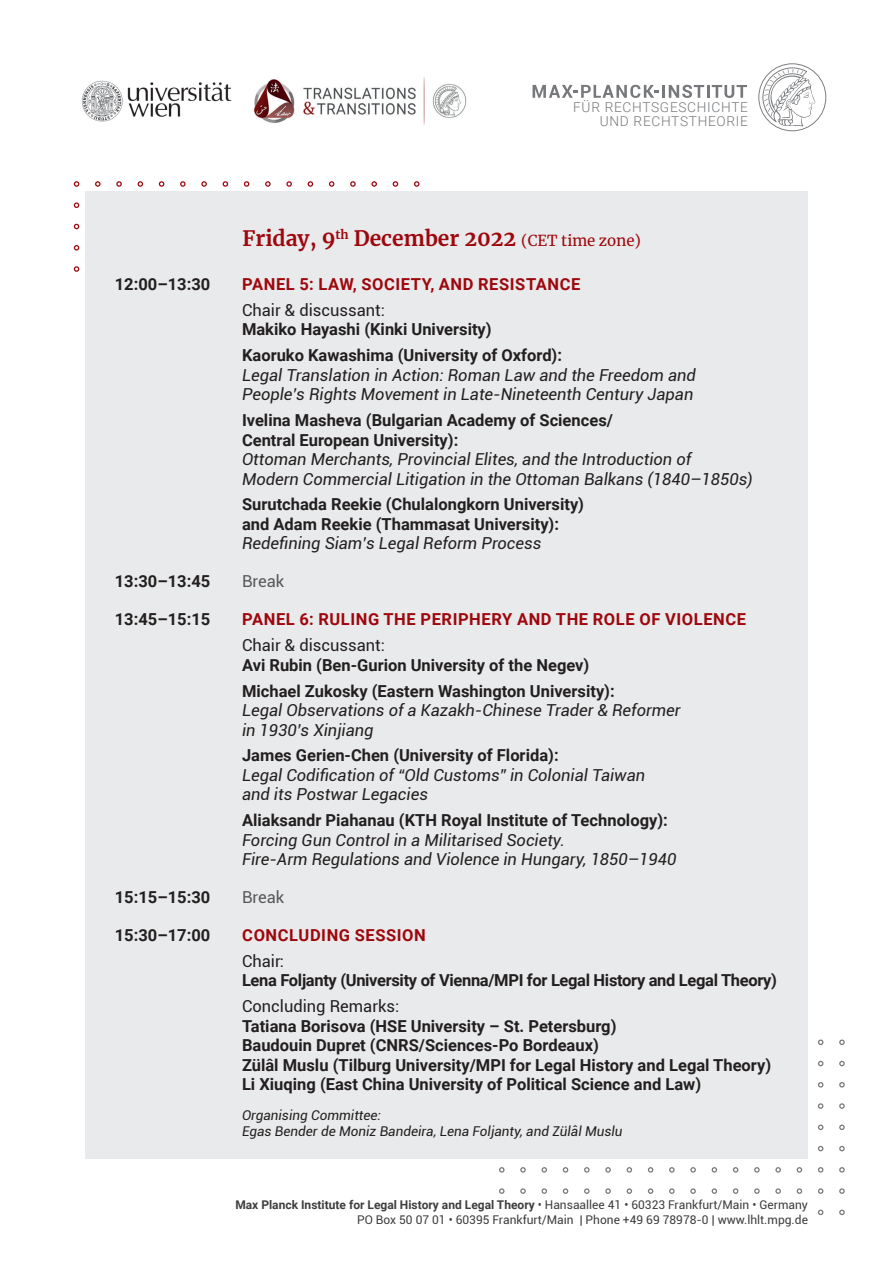
<style>
.page{position:relative;width:893px;height:1263px;background:#fff}
.page>*{position:absolute;margin:0;border:0;box-sizing:border-box;transform-origin:0 0}
.t1{font:700 21px "Merriweather";color:#9d070d}
.t2{font:700 16.5px/19.5px "Roboto";color:#231f20}
.t3{font:italic 16.5px/19.5px "Roboto";color:#231f20}
.t4{font:700 16.5px "Roboto";letter-spacing:.035em;color:#9d070d}
.t5{font:700 16.5px "Roboto";letter-spacing:-.02em;color:#231f20}
.t6{font:16.5px "Roboto";color:#231f20}
.t7{font:16.5px "Roboto";color:#57585a}
.t8{font:300 13.65px/14.1px "Roboto";letter-spacing:.05em;color:#76787b;text-align:right}
.t9{font:italic 13.5px/16.5px "Roboto";color:#231f20}
.t10{font:12px/15px "Roboto";color:#3e3e3f;text-align:right}
.s1{font-weight:400;font-size:15px}
.s2{font-weight:700}
</style>
<div class="page">
<svg style="left:839px;top:1209px;width:6px;height:6px"></svg>
<svg style="left:818px;top:1209px;width:5px;height:6px"></svg>
<svg style="left:839px;top:1188px;width:6px;height:6px"></svg>
<svg style="left:818px;top:1188px;width:5px;height:6px"></svg>
<svg style="left:797px;top:1188px;width:5px;height:6px"></svg>
<svg style="left:775px;top:1188px;width:6px;height:6px"></svg>
<svg style="left:754px;top:1188px;width:6px;height:6px"></svg>
<svg style="left:733px;top:1188px;width:5px;height:6px"></svg>
<svg style="left:712px;top:1188px;width:5px;height:6px"></svg>
<svg style="left:690px;top:1188px;width:6px;height:6px"></svg>
<svg style="left:669px;top:1188px;width:6px;height:6px"></svg>
<svg style="left:648px;top:1188px;width:5px;height:6px"></svg>
<svg style="left:627px;top:1188px;width:5px;height:6px"></svg>
<svg style="left:605px;top:1188px;width:6px;height:6px"></svg>
<svg style="left:584px;top:1188px;width:6px;height:6px"></svg>
<svg style="left:563px;top:1188px;width:5px;height:6px"></svg>
<svg style="left:541px;top:1188px;width:6px;height:6px"></svg>
<svg style="left:520px;top:1188px;width:6px;height:6px"></svg>
<svg style="left:499px;top:1188px;width:5px;height:6px"></svg>
<svg style="left:839px;top:1167px;width:6px;height:5px"></svg>
<svg style="left:818px;top:1167px;width:5px;height:5px"></svg>
<svg style="left:797px;top:1167px;width:5px;height:5px"></svg>
<svg style="left:775px;top:1167px;width:6px;height:5px"></svg>
<svg style="left:754px;top:1167px;width:6px;height:5px"></svg>
<svg style="left:733px;top:1167px;width:5px;height:5px"></svg>
<svg style="left:712px;top:1167px;width:5px;height:5px"></svg>
<svg style="left:690px;top:1167px;width:6px;height:5px"></svg>
<svg style="left:669px;top:1167px;width:6px;height:5px"></svg>
<svg style="left:648px;top:1167px;width:5px;height:5px"></svg>
<svg style="left:627px;top:1167px;width:5px;height:5px"></svg>
<svg style="left:605px;top:1167px;width:6px;height:5px"></svg>
<svg style="left:584px;top:1167px;width:6px;height:5px"></svg>
<svg style="left:563px;top:1167px;width:5px;height:5px"></svg>
<svg style="left:541px;top:1167px;width:6px;height:5px"></svg>
<svg style="left:520px;top:1167px;width:6px;height:5px"></svg>
<svg style="left:499px;top:1167px;width:5px;height:5px"></svg>
<svg style="left:839px;top:1146px;width:6px;height:5px"></svg>
<svg style="left:818px;top:1146px;width:5px;height:5px"></svg>
<svg style="left:839px;top:1124px;width:6px;height:6px"></svg>
<svg style="left:818px;top:1124px;width:5px;height:6px"></svg>
<svg style="left:839px;top:1103px;width:6px;height:6px"></svg>
<svg style="left:818px;top:1103px;width:5px;height:6px"></svg>
<svg style="left:839px;top:1082px;width:6px;height:5px"></svg>
<svg style="left:818px;top:1082px;width:5px;height:5px"></svg>
<svg style="left:839px;top:1061px;width:6px;height:5px"></svg>
<svg style="left:818px;top:1061px;width:5px;height:5px"></svg>
<svg style="left:839px;top:1039px;width:6px;height:6px"></svg>
<svg style="left:818px;top:1039px;width:5px;height:6px"></svg>
<svg style="left:74px;top:266px;width:5px;height:6px"></svg>
<svg style="left:74px;top:245px;width:5px;height:6px"></svg>
<svg style="left:74px;top:224px;width:5px;height:5px"></svg>
<svg style="left:74px;top:202px;width:5px;height:6px"></svg>
<svg style="left:414px;top:181px;width:5px;height:6px"></svg>
<svg style="left:393px;top:181px;width:5px;height:6px"></svg>
<svg style="left:371px;top:181px;width:6px;height:6px"></svg>
<svg style="left:350px;top:181px;width:6px;height:6px"></svg>
<svg style="left:329px;top:181px;width:5px;height:6px"></svg>
<svg style="left:308px;top:181px;width:5px;height:6px"></svg>
<svg style="left:286px;top:181px;width:6px;height:6px"></svg>
<svg style="left:265px;top:181px;width:6px;height:6px"></svg>
<svg style="left:244px;top:181px;width:5px;height:6px"></svg>
<svg style="left:223px;top:181px;width:5px;height:6px"></svg>
<svg style="left:201px;top:181px;width:6px;height:6px"></svg>
<svg style="left:180px;top:181px;width:6px;height:6px"></svg>
<svg style="left:159px;top:181px;width:5px;height:6px"></svg>
<svg style="left:138px;top:181px;width:5px;height:6px"></svg>
<svg style="left:116px;top:181px;width:6px;height:6px"></svg>
<svg style="left:95px;top:181px;width:6px;height:6px"></svg>
<svg style="left:74px;top:181px;width:5px;height:6px"></svg>
<svg style="left:758px;top:63px;width:68px;height:68px"></svg>
<svg style="left:533px;top:85px;width:146px;height:13px"></svg>
<svg style="left:682px;top:85px;width:65px;height:13px"></svg>
<img style="left:254px;top:77px;width:213px;height:48px">
<img style="left:81px;top:80px;width:151px;height:42px">
<div style="left:85px;top:191px;width:723px;height:957px;background:#e9eaeb"></div>
<p class="t8" style="left:573px;top:99px;width:176px">FÜR RECHTSGESCHICHTE<br>UND RECHTSTHEORIE</p>
<p class="t1" style="left:242px;top:224px;width:400px">Friday, 9<sup>th</sup> December 2022 <span class="s1">(CET time zone)</span></p>
<p class="t2" style="left:115px;top:274px;width:97px">12:00–13:30</p>
<p class="t4" style="left:242px;top:272px;width:340px">PANEL 5: LAW, SOCIETY, AND RESISTANCE</p>
<p class="t6" style="left:242px;top:298px;width:144px">Chair &amp; discussant:</p>
<p class="t2" style="left:242px;top:316px;width:322px;line-height:25.8px">Makiko Hayashi (Kinki University)<br>Kaoruko Kawashima (University of Oxford):</p>
<p class="t3" style="left:242px;top:364px;width:455px">Legal Translation in Action: Roman Law and the Freedom and<br>People’s Rights Movement in Late-Nineteenth Century Japan</p>
<p class="t2" style="left:242px;top:410px;width:372px">Ivelina Masheva (Bulgarian Academy of Sciences/<br>Central European University):</p>
<p class="t3" style="left:242px;top:449px;width:512px">Ottoman Merchants, Provincial Elites, and the Introduction of<br>Modern Commercial Litigation in the Ottoman Balkans (1840–1850s)</p>
<p class="t2" style="left:242px;top:494px;width:344px">Surutchada Reekie (Chulalongkorn University) and Adam Reekie (Thammasat University):</p>
<p class="t3" style="left:242px;top:533px;width:301px">Redefining Siam’s Legal Reform Process</p>
<p class="t2" style="left:115px;top:571px;width:97px">13:30–13:45</p>
<p class="t7" style="left:242px;top:570px;width:44px">Break</p>
<p class="t2" style="left:115px;top:609px;width:97px">13:45–15:15</p>
<p class="t4" style="left:242px;top:608px;width:505px">PANEL 6: RULING THE PERIPHERY AND THE ROLE OF VIOLENCE</p>
<p class="t6" style="left:242px;top:634px;width:144px">Chair &amp; discussant:</p>
<p class="t2" style="left:242px;top:651px;width:374px;line-height:25.8px">Avi Rubin (Ben-Gurion University of the Negev)<br>Michael Zukosky (Eastern Washington University):</p>
<p class="t3" style="left:242px;top:700px;width:440px">Legal Observations of a Kazakh-Chinese Trader &amp; Reformer in 1930’s Xinjiang</p>
<p class="t2" style="left:242px;top:745px;width:318px">James Gerien-Chen (University of Florida):</p>
<p class="t3" style="left:242px;top:765px;width:405px">Legal Codification of “Old Customs” in Colonial Taiwan and its Postwar Legacies</p>
<p class="t2" style="left:242px;top:810px;width:427px">Aliaksandr Piahanau (KTH Royal Institute of Technology):</p>
<p class="t3" style="left:242px;top:829px;width:436px">Forcing Gun Control in a Militarised Society.<br>Fire-Arm Regulations and Violence in Hungary, 1850–1940</p>
<p class="t2" style="left:115px;top:887px;width:97px">15:15–15:30</p>
<p class="t7" style="left:242px;top:886px;width:44px">Break</p>
<p class="t2" style="left:115px;top:925px;width:97px">15:30–17:00</p>
<p class="t4" style="left:242px;top:924px;width:185px">CONCLUDING SESSION</p>
<p class="t6" style="left:242px;top:949px;width:44px">Chair:</p>
<p class="t5" style="left:242px;top:969px;width:536px">Lena Foljanty (University of Vienna/MPI for Legal History and Legal Theory)</p>
<p class="t6" style="left:242px;top:995px;width:159px">Concluding Remarks:</p>
<p class="t2" style="left:242px;top:1015px;width:531px">Tatiana Borisova (HSE University – St. Petersburg)<br>Baudouin Dupret (CNRS/Sciences-Po Bordeaux)<br>Zülâl Muslu (Tilburg University/MPI for Legal History and Legal Theory)<br>Li Xiuqing (East China University of Political Science and Law)</p>
<p class="t9" style="left:242px;top:1106px;width:382px">Organising Committee:<br>Egas Bender de Moniz Bandeira, Lena Foljanty, and Zülâl Muslu</p>
<p class="t10" style="left:235px;top:1197px;width:574px"><span class="s2">Max Planck Institute for Legal History and Legal Theory</span> • Hansaallee 41 • 60323 Frankfurt/Main • Germany<br>PO Box 50 07 01 • 60395 Frankfurt/Main | Phone +49 69 78978-0 | www.lhlt.mpg.de</p>
</div>
